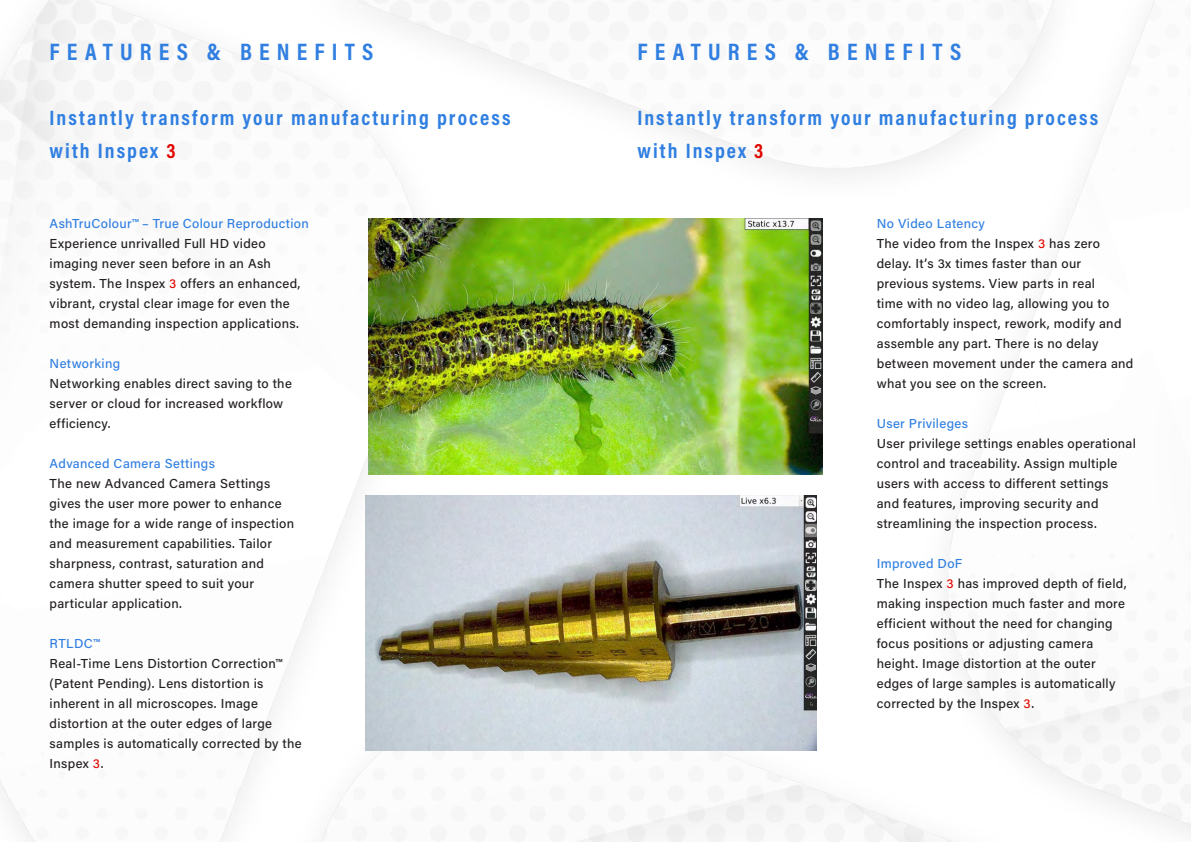
<style>
.page{position:relative;width:1191px;height:842px;background:#fff}
.page>*{position:absolute;margin:0;border:0;box-sizing:border-box;transform-origin:0 0}
.t1{font:700 24px "Acumin Pro Cond";letter-spacing:.3em;color:#307fe1}
.t2{font:700 21px "Acumin Pro Cond";letter-spacing:.095em;color:#307fe1}
.txt{font:500 13px/20px "Acumin Pro";letter-spacing:.025em;color:#231f20}
.txt-2{font:500 13px "Acumin Pro";letter-spacing:.025em;color:#307fe1}
.s1{color:#e10600}
</style>
<div class="page">
<img style="left:0;top:0;width:1191px;height:842px">
<img style="left:368px;top:219px;width:454px;height:255px">
<img style="left:366px;top:495px;width:450px;height:256px">
<h2 class="t1" style="left:50px;top:36px;width:325px">FEATURES &amp; BENEFITS</h2>
<h2 class="t2" style="left:50px;top:103px;width:462px">Instantly transform your manufacturing process</h2>
<h2 class="t2" style="left:50px;top:137px;width:127px">with Inspex <span class="s1">3</span></h2>
<p class="txt-2" style="left:50px;top:214px;width:261px">AshTruColour™ – True Colour Reproduction</p>
<p class="txt" style="left:50px;top:233px;width:252px">Experience unrivalled Full HD video imaging never seen before in an Ash system. The Inspex <span class="s1">3</span> offers an enhanced, vibrant, crystal clear image for even the most demanding inspection applications.</p>
<p class="txt-2" style="left:50px;top:354px;width:72px">Networking</p>
<p class="txt" style="left:50px;top:373px;width:244px">Networking enables direct saving to the server or cloud for increased workflow efficiency.</p>
<p class="txt-2" style="left:50px;top:454px;width:167px">Advanced Camera Settings</p>
<p class="txt" style="left:50px;top:473px;width:246px">The new Advanced Camera Settings gives the user more power to enhance the image for a wide range of inspection and measurement capabilities. Tailor sharpness, contrast, saturation and camera shutter speed to suit your particular application.</p>
<p class="txt-2" style="left:50px;top:634px;width:52px">RTLDC™</p>
<p class="txt" style="left:50px;top:653px;width:253px">Real-Time Lens Distortion Correction™ (Patent Pending). Lens distortion is inherent in all microscopes. Image distortion at the outer edges of large samples is automatically corrected by the Inspex <span class="s1">3</span>.</p>
<h2 class="t1" style="left:637px;top:36px;width:325px">FEATURES &amp; BENEFITS</h2>
<h2 class="t2" style="left:637px;top:103px;width:462px">Instantly transform your manufacturing process</h2>
<h2 class="t2" style="left:637px;top:137px;width:127px">with Inspex <span class="s1">3</span></h2>
<p class="txt-2" style="left:876px;top:214px;width:109px">No Video Latency</p>
<p class="txt" style="left:876px;top:233px;width:258px">The video from the Inspex <span class="s1">3</span> has zero delay. It’s 3x times faster than our previous systems. View parts in real<br>time with no video lag, allowing you to comfortably inspect, rework, modify and assemble any part. There is no delay between movement under the camera and what you see on the screen.</p>
<p class="txt-2" style="left:876px;top:414px;width:93px">User Privileges</p>
<p class="txt" style="left:876px;top:433px;width:261px">User privilege settings enables operational control and traceability. Assign multiple users with access to different settings<br>and features, improving security and streamlining the inspection process.</p>
<p class="txt-2" style="left:876px;top:554px;width:87px">Improved DoF</p>
<p class="txt" style="left:876px;top:573px;width:251px">The Inspex <span class="s1">3</span> has improved depth of field, making inspection much faster and more efficient without the need for changing focus positions or adjusting camera height. Image distortion at the outer edges of large samples is automatically corrected by the Inspex <span class="s1">3</span>.</p>
</div>
